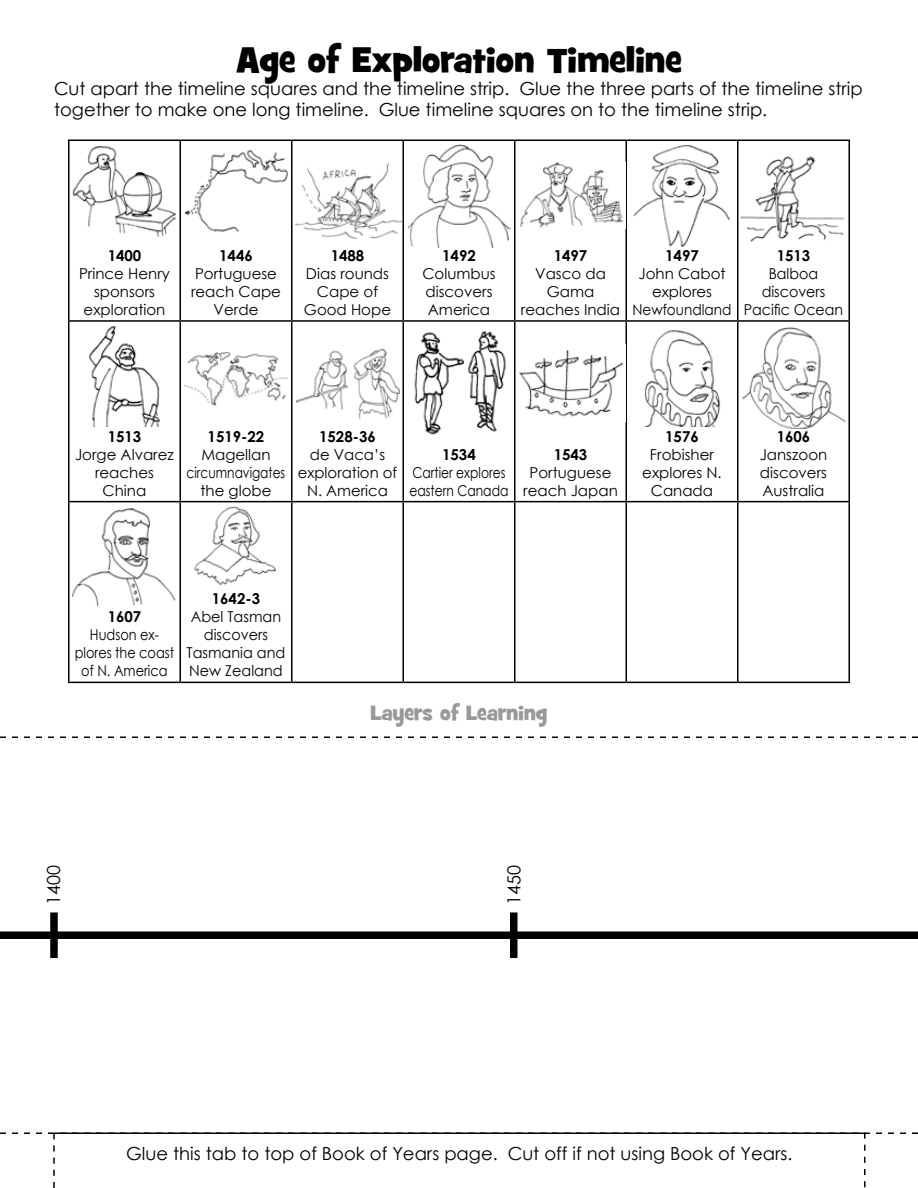
<style>
.page{position:relative;width:918px;height:1188px;background:#fff}
.page>*{position:absolute;margin:0;border:0;box-sizing:border-box;transform-origin:0 0}
.t1{font:36px "Grilled Cheese BTN";color:#000}
.t2{font:21px "Grilled Cheese BTN";color:#999}
.t3{font:18px/21.6px "Century Gothic";color:#000}
.t4{font:15px/18px "Century Gothic";color:#000;text-align:center}
.t5{font:700 15px "Century Gothic";color:#000}
.t6{font:15px/18px "Century Gothic";color:#000;text-align:center;scale:.96 1}
.t7{font:15px/18px "Century Gothic";color:#000;text-align:center;scale:.86 1}
.t8{font:15px/18px "Century Gothic";color:#000;scale:.82 1}
.t9{font:15px/18px "Century Gothic";color:#000;text-align:center;scale:.95 1}
</style>
<div class="page">
<hr style="left:68px;top:140px;width:112px;height:1px;background:#000">
<hr style="left:68px;top:141px;width:1px;height:179px;background:#000">
<hr style="left:180px;top:140px;width:112px;height:1px;background:#000">
<hr style="left:180px;top:141px;width:1px;height:179px;background:#000">
<hr style="left:292px;top:140px;width:111px;height:1px;background:#000">
<hr style="left:291px;top:141px;width:1px;height:179px;background:#000">
<hr style="left:403px;top:140px;width:112px;height:1px;background:#000">
<hr style="left:402px;top:141px;width:2px;height:179px;background:#000">
<hr style="left:515px;top:140px;width:111px;height:1px;background:#000">
<hr style="left:514px;top:141px;width:2px;height:179px;background:#000">
<hr style="left:626px;top:140px;width:112px;height:1px;background:#000">
<hr style="left:626px;top:141px;width:1px;height:179px;background:#000">
<hr style="left:738px;top:140px;width:112px;height:1px;background:#000">
<hr style="left:737px;top:141px;width:1px;height:179px;background:#000">
<hr style="left:848px;top:141px;width:2px;height:179px;background:#000">
<hr style="left:68px;top:320px;width:112px;height:2px;background:#000">
<hr style="left:68px;top:322px;width:1px;height:179px;background:#000">
<hr style="left:180px;top:320px;width:112px;height:2px;background:#000">
<hr style="left:180px;top:322px;width:1px;height:179px;background:#000">
<hr style="left:292px;top:320px;width:111px;height:2px;background:#000">
<hr style="left:291px;top:322px;width:1px;height:179px;background:#000">
<hr style="left:403px;top:320px;width:112px;height:2px;background:#000">
<hr style="left:402px;top:322px;width:2px;height:179px;background:#000">
<hr style="left:515px;top:320px;width:111px;height:2px;background:#000">
<hr style="left:514px;top:322px;width:2px;height:179px;background:#000">
<hr style="left:626px;top:320px;width:112px;height:2px;background:#000">
<hr style="left:626px;top:322px;width:1px;height:179px;background:#000">
<hr style="left:738px;top:320px;width:112px;height:2px;background:#000">
<hr style="left:737px;top:322px;width:1px;height:179px;background:#000">
<hr style="left:848px;top:322px;width:2px;height:179px;background:#000">
<hr style="left:68px;top:501px;width:112px;height:1px;background:#000">
<hr style="left:68px;top:502px;width:1px;height:180px;background:#000">
<hr style="left:180px;top:501px;width:112px;height:1px;background:#000">
<hr style="left:180px;top:502px;width:1px;height:180px;background:#000">
<hr style="left:292px;top:501px;width:111px;height:1px;background:#000">
<hr style="left:291px;top:502px;width:1px;height:180px;background:#000">
<hr style="left:403px;top:501px;width:112px;height:1px;background:#000">
<hr style="left:402px;top:502px;width:2px;height:180px;background:#000">
<hr style="left:515px;top:501px;width:111px;height:1px;background:#000">
<hr style="left:514px;top:502px;width:2px;height:180px;background:#000">
<hr style="left:626px;top:501px;width:112px;height:1px;background:#000">
<hr style="left:626px;top:502px;width:1px;height:180px;background:#000">
<hr style="left:738px;top:501px;width:112px;height:1px;background:#000">
<hr style="left:737px;top:502px;width:1px;height:180px;background:#000">
<hr style="left:848px;top:502px;width:2px;height:180px;background:#000">
<hr style="left:68px;top:682px;width:112px;height:1px;background:#000">
<hr style="left:180px;top:682px;width:112px;height:1px;background:#000">
<hr style="left:292px;top:682px;width:111px;height:1px;background:#000">
<hr style="left:403px;top:682px;width:112px;height:1px;background:#000">
<hr style="left:515px;top:682px;width:111px;height:1px;background:#000">
<hr style="left:626px;top:682px;width:112px;height:1px;background:#000">
<hr style="left:738px;top:682px;width:112px;height:1px;background:#000">
<svg style="left:0;top:736px;width:918px;height:2px"></svg>
<div style="left:0;top:932px;width:918px;height:7px;background:#000"></div>
<svg style="left:0;top:1132px;width:918px;height:56px"></svg>
<div style="left:50px;top:912px;width:8px;height:46px;background:#000"></div>
<div style="left:510px;top:912px;width:8px;height:46px;background:#000"></div>
<img style="left:72px;top:146px;width:104px;height:91px">
<img style="left:184px;top:150px;width:104px;height:82px">
<img style="left:295px;top:163px;width:107px;height:75px">
<img style="left:407px;top:145px;width:104px;height:103px">
<img style="left:520px;top:163px;width:104px;height:65px">
<img style="left:633px;top:145px;width:97px;height:102px">
<img style="left:740px;top:156px;width:104px;height:86px">
<img style="left:89px;top:326px;width:71px;height:101px">
<img style="left:184px;top:352px;width:104px;height:54px">
<img style="left:643px;top:330px;width:78px;height:97px">
<img style="left:296px;top:348px;width:104px;height:71px">
<img style="left:414px;top:331px;width:92px;height:104px">
<img style="left:519px;top:349px;width:104px;height:68px">
<img style="left:742px;top:328px;width:104px;height:101px">
<img style="left:72px;top:508px;width:104px;height:98px">
<img style="left:194px;top:506px;width:82px;height:79px">
<h1 class="t1" style="left:236px;top:36px;width:447px">Age of Exploration Timeline</h1>
<p class="t3" style="left:54px;top:77px;width:810px">Cut apart the timeline squares and the timeline strip. Glue the three parts of the timeline strip together to make one long timeline. Glue timeline squares on to the timeline strip.</p>
<p class="t5" style="left:108px;top:244px;width:35px">1400</p>
<p class="t4" style="left:79px;top:264px;width:92px">Prince Henry sponsors exploration</p>
<p class="t5" style="left:219px;top:244px;width:35px">1446</p>
<p class="t4" style="left:191px;top:264px;width:91px">Portuguese reach Cape<br>Verde</p>
<p class="t5" style="left:331px;top:244px;width:35px">1488</p>
<p class="t4" style="left:304px;top:264px;width:89px">Dias rounds<br>Cape of<br>Good Hope</p>
<p class="t5" style="left:442px;top:244px;width:35px">1492</p>
<p class="t4" style="left:422px;top:264px;width:75px;text-align:left">Columbus discovers<br>America</p>
<p class="t5" style="left:554px;top:244px;width:35px">1497</p>
<p class="t4" style="left:521px;top:264px;width:101px">Vasco da<br>Gama reaches India</p>
<p class="t5" style="left:665px;top:244px;width:35px">1497</p>
<p class="t4" style="left:632px;top:264px;width:101px">John Cabot explores<br>Newfoundland</p>
<p class="t5" style="left:777px;top:244px;width:35px">1513</p>
<p class="t9" style="left:744px;top:264px;width:106px">Balboa discovers<br>Pacific Ocean</p>
<p class="t5" style="left:108px;top:425px;width:35px">1513</p>
<p class="t4" style="left:75px;top:445px;width:100px">Jorge Alvarez reaches<br>China</p>
<p class="t5" style="left:208px;top:425px;width:58px">1519-22</p>
<p class="t4" style="left:187px;top:445px;width:100px">Magellan circumnavigates the globe</p>
<p class="t5" style="left:319px;top:425px;width:58px">1528-36</p>
<p class="t4" style="left:298px;top:445px;width:101px">de Vaca’s exploration of<br>N. America</p>
<p class="t5" style="left:442px;top:443px;width:35px">1534</p>
<p class="t8" style="left:409px;top:463px;width:122px">Cartier explores eastern Canada</p>
<p class="t5" style="left:554px;top:443px;width:35px">1543</p>
<p class="t4" style="left:523px;top:463px;width:96px">Portuguese reach Japan</p>
<p class="t5" style="left:665px;top:425px;width:35px">1576</p>
<p class="t4" style="left:642px;top:445px;width:81px">Frobisher explores N.<br>Canada</p>
<p class="t5" style="left:108px;top:606px;width:35px">1607</p>
<p class="t7" style="left:75px;top:626px;width:117px">Hudson ex&shy;plores the coast of N. America</p>
<p class="t5" style="left:212px;top:588px;width:50px">1642-3</p>
<p class="t6" style="left:187px;top:608px;width:104px">Abel Tasman discovers<br>Tasmania and<br>New Zealand</p>
<h2 class="t2" style="left:371px;top:699px;width:178px">Layers of Learning</h2>
<p class="t5" style="left:777px;top:425px;width:35px">1606</p>
<p class="t4" style="left:760px;top:445px;width:69px;text-align:justify">Janszoon discovers Australia</p>
<p class="t3" style="left:42px;top:905px;width:41px;rotate:-90deg">1400</p>
<p class="t3" style="left:503px;top:905px;width:41px;rotate:-90deg">1450</p>
<p class="t3" style="left:126px;top:1142px;width:668px">Glue this tab to top of Book of Years page. Cut off if not using Book of Years.</p>
</div>
